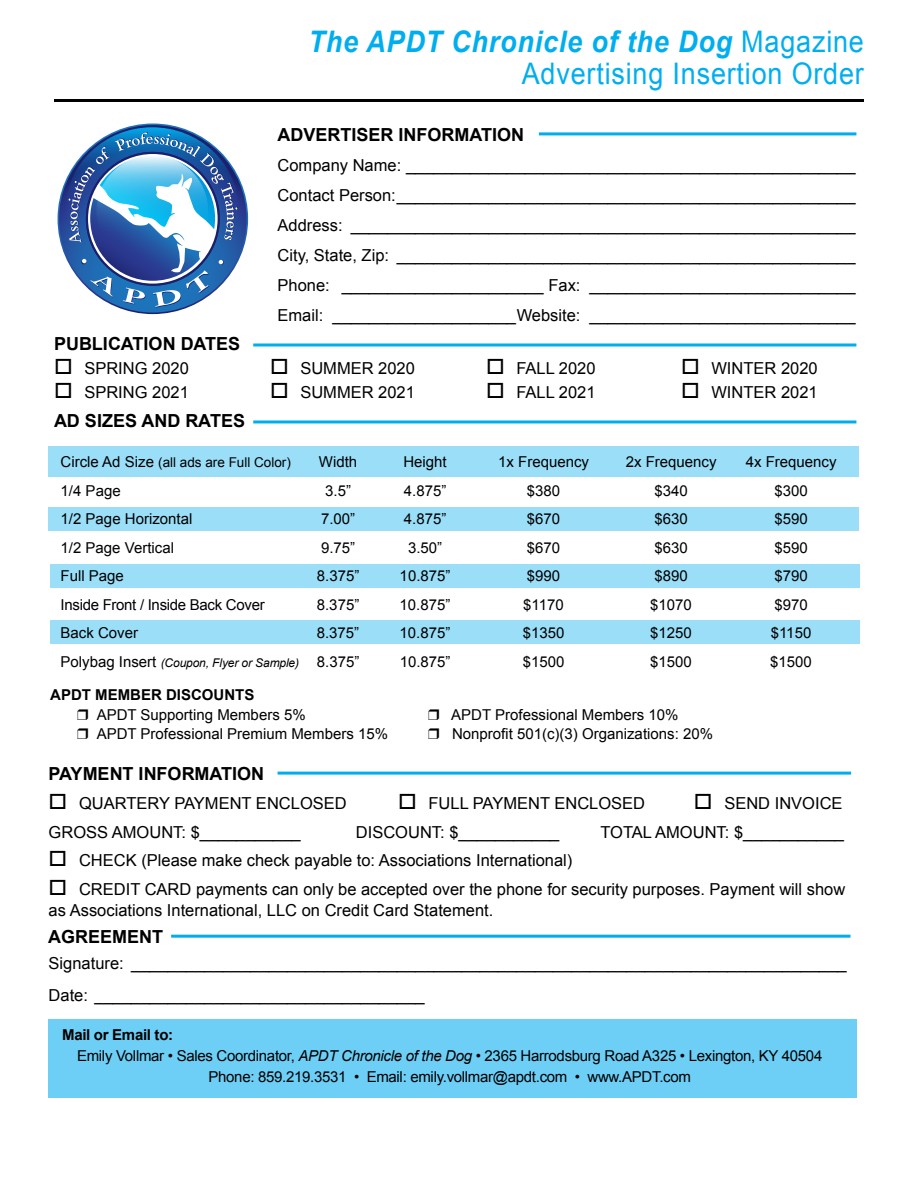
<style>
.page{position:relative;width:918px;height:1188px;background:#fff}
.page>*{position:absolute;margin:0;border:0;box-sizing:border-box;transform-origin:0 0}
.t1{font:29.7px/31.5px "Arial";letter-spacing:.03em;color:#00aeef;text-align:right;scale:.91 1}
.t2{font:700 18px "Arial";color:#000}
.t3{font:16.5px/30px "Arial";color:#000}
.t4{font:15px/19.5px "Arial";color:#000}
.t5{font:15px "Arial";letter-spacing:-.02em;color:#000}
.t6{font:700 15px "Arial";letter-spacing:-.02em;color:#000}
.t7{font:13.5px "Arial";color:#000}
.t8{font:italic 12px "Arial";letter-spacing:-.01em;color:#000}
.s1{font-weight:700;font-style:italic}
.s2{font-size:15px}
.s3{font-style:normal;font-size:15px}
.s4{font-weight:700}
.s5{font-style:italic}
</style>
<div class="page">
<div style="left:49px;top:508px;width:810px;height:23px;background:#9adef8"></div>
<div style="left:50px;top:564px;width:810px;height:23px;background:#9adef8"></div>
<div style="left:50px;top:620px;width:810px;height:24px;background:#9adef8"></div>
<div style="left:48px;top:1019px;width:808px;height:78px;background:#6dcff6"></div>
<hr style="left:54px;top:99px;width:810px;height:3px;background:#000">
<hr style="left:539px;top:132px;width:317px;height:3px;background:#00aeef">
<hr style="left:253px;top:343px;width:603px;height:3px;background:#00aeef">
<hr style="left:253px;top:420px;width:603px;height:3px;background:#00aeef">
<div style="left:49px;top:446px;width:810px;height:31px;background:#9adef8"></div>
<hr style="left:278px;top:772px;width:573px;height:3px;background:#00aeef">
<hr style="left:171px;top:935px;width:680px;height:3px;background:#00aeef">
<svg style="left:58px;top:124px;width:190px;height:190px"></svg>
<h1 class="t1" style="left:308px;top:26px;width:612px"><span class="s1">The APDT Chronicle of the Dog</span> Magazine<br>Advertising Insertion Order</h1>
<p class="t2" style="left:278px;top:122px;width:248px">ADVERTISER INFORMATION</p>
<p class="t3" style="left:278px;top:150px;width:580px;text-align:justify">Company Name: _________________________________________________ Contact Person:__________________________________________________ Address: _______________________________________________________ City, State, Zip: __________________________________________________ Phone: ______________________ Fax: _____________________________ Email: ____________________Website: _____________________________</p>
<p class="t2" style="left:54px;top:332px;width:188px">PUBLICATION DATES</p>
<p class="t3" style="left:54px;top:354px;width:136px">□ SPRING 2020</p>
<p class="t3" style="left:270px;top:354px;width:146px">□ SUMMER 2020</p>
<p class="t3" style="left:486px;top:354px;width:111px">□ FALL 2020</p>
<p class="t3" style="left:681px;top:354px;width:138px">□ WINTER 2020</p>
<p class="t3" style="left:54px;top:378px;width:136px">□ SPRING 2021</p>
<p class="t3" style="left:270px;top:378px;width:146px">□ SUMMER 2021</p>
<p class="t3" style="left:486px;top:378px;width:111px">□ FALL 2021</p>
<p class="t3" style="left:681px;top:378px;width:138px">□ WINTER 2021</p>
<p class="t2" style="left:54px;top:409px;width:193px">AD SIZES AND RATES</p>
<p class="t7" style="left:61px;top:454px;width:232px"><span class="s2">Circle Ad Size</span> (all ads are Full Color)</p>
<p class="t4" style="left:319px;top:452px;width:40px">Width</p>
<p class="t4" style="left:403px;top:452px;width:45px">Height</p>
<p class="t4" style="left:498px;top:452px;width:92px">1x Frequency</p>
<p class="t4" style="left:626px;top:452px;width:92px">2x Frequency</p>
<p class="t4" style="left:746px;top:452px;width:92px">4x Frequency</p>
<p class="t4" style="left:61px;top:481px;width:62px">1/4 Page</p>
<p class="t4" style="left:325px;top:481px;width:27px">3.5”</p>
<p class="t4" style="left:404px;top:481px;width:44px">4.875”</p>
<p class="t4" style="left:527px;top:481px;width:35px">$380</p>
<p class="t4" style="left:654px;top:481px;width:35px">$340</p>
<p class="t4" style="left:774px;top:481px;width:35px">$300</p>
<p class="t4" style="left:61px;top:509px;width:133px">1/2 Page Horizontal</p>
<p class="t4" style="left:321px;top:509px;width:36px">7.00”</p>
<p class="t4" style="left:404px;top:509px;width:44px">4.875”</p>
<p class="t4" style="left:527px;top:509px;width:35px">$670</p>
<p class="t4" style="left:654px;top:509px;width:35px">$630</p>
<p class="t4" style="left:774px;top:509px;width:35px">$590</p>
<p class="t4" style="left:61px;top:538px;width:115px">1/2 Page Vertical</p>
<p class="t4" style="left:321px;top:538px;width:36px">9.75”</p>
<p class="t4" style="left:408px;top:538px;width:36px">3.50”</p>
<p class="t4" style="left:527px;top:538px;width:35px">$670</p>
<p class="t4" style="left:654px;top:538px;width:35px">$630</p>
<p class="t4" style="left:774px;top:538px;width:35px">$590</p>
<p class="t4" style="left:61px;top:566px;width:65px">Full Page</p>
<p class="t4" style="left:317px;top:566px;width:44px">8.375”</p>
<p class="t4" style="left:400px;top:566px;width:52px">10.875”</p>
<p class="t4" style="left:527px;top:566px;width:35px">$990</p>
<p class="t4" style="left:654px;top:566px;width:35px">$890</p>
<p class="t4" style="left:774px;top:566px;width:35px">$790</p>
<p class="t5" style="left:61px;top:595px;width:206px">Inside Front / Inside Back Cover</p>
<p class="t4" style="left:317px;top:595px;width:44px">8.375”</p>
<p class="t4" style="left:400px;top:595px;width:52px">10.875”</p>
<p class="t4" style="left:523px;top:595px;width:42px">$1170</p>
<p class="t4" style="left:650px;top:595px;width:43px">$1070</p>
<p class="t4" style="left:774px;top:595px;width:35px">$970</p>
<p class="t4" style="left:61px;top:623px;width:79px">Back Cover</p>
<p class="t4" style="left:317px;top:623px;width:44px">8.375”</p>
<p class="t4" style="left:400px;top:623px;width:52px">10.875”</p>
<p class="t4" style="left:523px;top:623px;width:43px">$1350</p>
<p class="t4" style="left:650px;top:623px;width:43px">$1250</p>
<p class="t4" style="left:771px;top:623px;width:42px">$1150</p>
<p class="t8" style="left:61px;top:655px;width:300px"><span class="s3">Polybag Insert</span> (Coupon, Flyer or Sample) <span class="s3">8.375”</span></p>
<p class="t4" style="left:400px;top:652px;width:52px">10.875”</p>
<p class="t4" style="left:523px;top:652px;width:43px">$1500</p>
<p class="t4" style="left:650px;top:652px;width:43px">$1500</p>
<p class="t4" style="left:770px;top:652px;width:43px">$1500</p>
<p class="t4" style="left:77px;top:685px;width:230px;text-indent:-27px"><span class="s4">APDT MEMBER DISCOUNTS<br></span>❒ APDT Supporting Members 5%</p>
<p class="t4" style="left:428px;top:705px;width:252px">❒ APDT Professional Members 10%</p>
<p class="t4" style="left:77px;top:724px;width:312px">❒ APDT Professional Premium Members 15%</p>
<p class="t4" style="left:428px;top:724px;width:286px">❒ Nonprofit 501(c)(3) Organizations: 20%</p>
<p class="t2" style="left:49px;top:762px;width:217px">PAYMENT INFORMATION</p>
<p class="t3" style="left:49px;top:788px;width:300px">□ QUARTERY PAYMENT ENCLOSED</p>
<p class="t3" style="left:398px;top:788px;width:249px">□ FULL PAYMENT ENCLOSED</p>
<p class="t3" style="left:694px;top:788px;width:150px">□ SEND INVOICE</p>
<p class="t3" style="left:49px;top:817px;width:254px">GROSS AMOUNT: $___________</p>
<p class="t3" style="left:356px;top:817px;width:205px">DISCOUNT: $___________</p>
<p class="t3" style="left:600px;top:817px;width:245px">TOTAL AMOUNT: $___________</p>
<p class="t3" style="left:49px;top:845px;width:525px">□ CHECK (Please make check payable to: Associations International)</p>
<p class="t3" style="left:49px;top:878px;width:798px;line-height:21px">□ CREDIT CARD payments can only be accepted over the phone for security purposes. Payment will show as Associations International, LLC on Credit Card Statement.</p>
<p class="t2" style="left:48px;top:925px;width:117px">AGREEMENT</p>
<p class="t3" style="left:49px;top:948px;width:800px;line-height:31.5px">Signature: ______________________________________________________________________________<br>Date: ____________________________________</p>
<p class="t6" style="left:62px;top:1025px;width:113px">Mail or Email to:</p>
<p class="t5" style="left:77px;top:1046px;width:747px">Emily Vollmar • Sales Coordinator, <span class="s5">APDT Chronicle of the Dog</span> • 2365 Harrodsburg Road A325 • Lexington, KY 40504</p>
<p class="t5" style="left:209px;top:1067px;width:484px">Phone: 859.219.3531 • Email: emily.vollmar@apdt.com • www.APDT.com</p>
</div>
